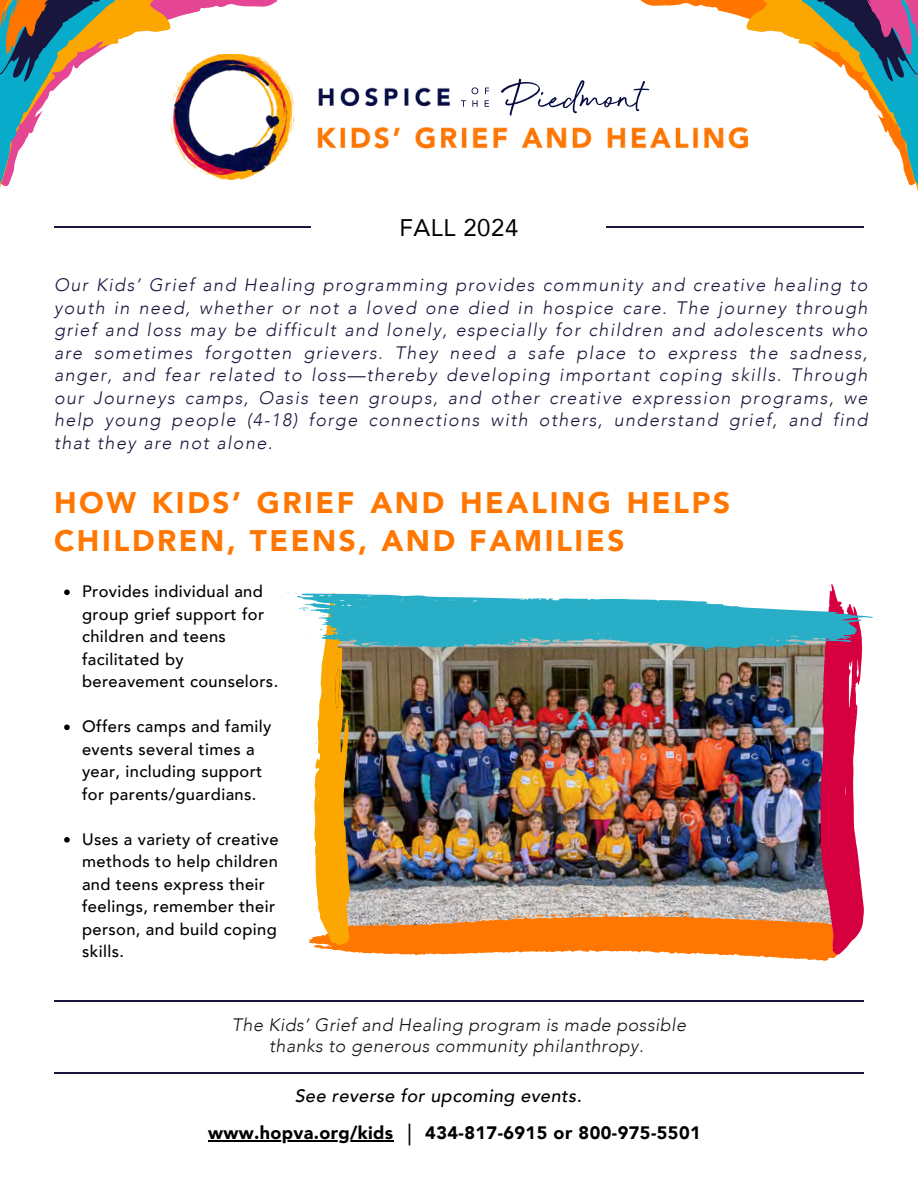
<style>
.page{position:relative;width:918px;height:1188px;background:#fff}
.page>*{position:absolute;margin:0;border:0;box-sizing:border-box;transform-origin:0 0}
.t1{font:900 29.7px/38.4px "Avenir";letter-spacing:.085em;color:#ff7701}
.t2{font:24px "Avenir";letter-spacing:.025em;color:#000}
.t3{font:24px "IBM Plex Sans Cond";color:#000}
.t4{font:italic 300 18px/22.5px "Avenir";letter-spacing:.08em;color:#18163c;text-align:justify}
.t5{font:italic 300 18px/21.3px "Avenir";letter-spacing:.025em;color:#171615;text-align:center}
.t6{font:900 18px "Avenir";letter-spacing:.025em;color:#000}
.t7{font:italic 500 18px "Avenir";letter-spacing:.025em;color:#000}
.t8{font:500 16.5px/22.5px "Avenir";letter-spacing:.025em;color:#000}
</style>
<div class="page">
<svg style="left:0;top:0;width:311px;height:227px"></svg>
<svg style="left:0;top:0;width:210px;height:88px"></svg>
<svg style="left:606px;top:0;width:134px;height:227px"></svg>
<svg style="left:707px;top:0;width:33px;height:54px"></svg>
<svg style="left:740px;top:0;width:178px;height:227px"></svg>
<img style="left:171px;top:54px;width:576px;height:125px">
<div style="left:453px;top:70px;width:234px;height:46px;background:#fff"></div>
<svg style="left:472px;top:87px;width:6px;height:7px"></svg>
<svg style="left:485px;top:88px;width:4px;height:6px"></svg>
<svg style="left:461px;top:100px;width:5px;height:7px"></svg>
<svg style="left:472px;top:100px;width:6px;height:7px"></svg>
<svg style="left:485px;top:100px;width:4px;height:7px"></svg>
<svg style="left:501px;top:79px;width:148px;height:37px"></svg>
<hr style="left:54px;top:227px;width:810px;height:1px;background:#18163c">
<div style="left:312px;top:203px;width:294px;height:50px;background:#fff"></div>
<img style="left:309px;top:584px;width:555px;height:377px">
<svg style="left:64px;top:590px;width:6px;height:5px"></svg>
<svg style="left:64px;top:725px;width:6px;height:5px"></svg>
<svg style="left:64px;top:837px;width:6px;height:6px"></svg>
<svg style="left:286px;top:592px;width:592px;height:85px"></svg>
<hr style="left:208px;top:1141px;width:185px;height:1px;background:#000">
<hr style="left:54px;top:1000px;width:810px;height:2px;background:#18163c">
<hr style="left:54px;top:1072px;width:810px;height:2px;background:#18163c">
<p class="t2" style="left:399px;top:212px;width:121px">FALL 2024</p>
<p class="t4" style="left:54px;top:274px;width:815px">Our Kids’ Grief and Healing programming provides community and creative healing to youth in need, whether or not a loved one died in hospice care. The journey through grief and loss may be difficult and lonely, especially for children and adolescents who are sometimes forgotten grievers. They need a safe place to express the sadness, anger, and fear related to loss—thereby developing important coping skills. Through our Journeys camps, Oasis teen groups, and other creative expression programs, we help young people (4-18) forge connections with others, understand grief, and find that they are not alone.</p>
<p class="t1" style="left:54px;top:484px;width:678px">HOW KIDS’ GRIEF AND HEALING HELPS<br>CHILDREN, TEENS, AND FAMILIES</p>
<h2 class="t8" style="left:82px;top:581px;width:198px">Provides individual and group grief support for children and teens facilitated by bereavement counselors.</h2>
<p class="t8" style="left:82px;top:716px;width:191px">Offers camps and family events several times a year, including support for parents/guardians.</p>
<h1 class="t8" style="left:82px;top:828px;width:198px">Uses a variety of creative methods to help children and teens express their feelings, remember their person, and build coping skills.</h1>
<p class="t5" style="left:232px;top:1014px;width:456px">The Kids’ Grief and Healing program is made possible thanks to generous community philanthropy.</p>
<p class="t7" style="left:295px;top:1084px;width:288px">See reverse for upcoming events.</p>
<p class="t6" style="left:208px;top:1121px;width:186px">www.hopva.org/kids</p>
<p class="t3" style="left:406px;top:1117px;width:8px">|</p>
<p class="t6" style="left:425px;top:1121px;width:277px">434-817-6915 or 800-975-5501</p>
</div>
